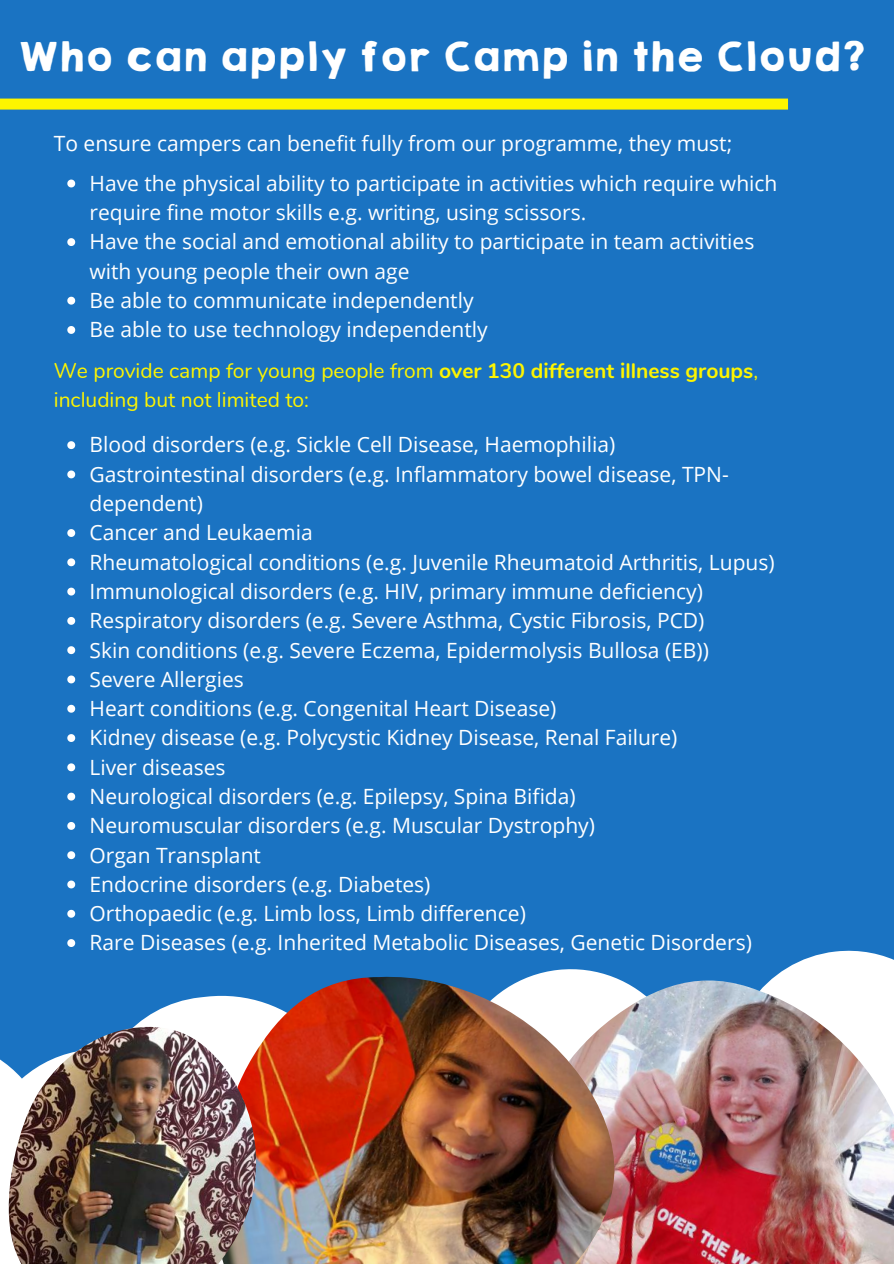
<style>
.page{position:relative;width:894px;height:1264px;background:#fff}
.page>*{position:absolute;margin:0;border:0;box-sizing:border-box;transform-origin:0 0}
.t1{font:36px "KGHAPPY Solid";color:#fff}
.t2{font:21px/29.2px "Open Sans";color:#fff}
.t3{font:21px/29.2px "Nunito";color:#fef500}
.s1{font-weight:700}
</style>
<div class="page">
<div style="left:0;top:0;width:893px;height:1263px;background:#1a73c2"></div>
<svg style="left:67px;top:441px;width:8px;height:8px"></svg>
<svg style="left:67px;top:470px;width:8px;height:8px"></svg>
<svg style="left:67px;top:529px;width:8px;height:8px"></svg>
<svg style="left:67px;top:558px;width:8px;height:8px"></svg>
<svg style="left:67px;top:587px;width:8px;height:8px"></svg>
<svg style="left:67px;top:617px;width:8px;height:8px"></svg>
<svg style="left:67px;top:646px;width:8px;height:8px"></svg>
<svg style="left:67px;top:675px;width:8px;height:8px"></svg>
<svg style="left:67px;top:704px;width:8px;height:8px"></svg>
<svg style="left:67px;top:734px;width:8px;height:8px"></svg>
<svg style="left:67px;top:763px;width:8px;height:8px"></svg>
<svg style="left:67px;top:792px;width:8px;height:8px"></svg>
<svg style="left:67px;top:822px;width:8px;height:7px"></svg>
<svg style="left:67px;top:851px;width:8px;height:8px"></svg>
<svg style="left:67px;top:880px;width:8px;height:8px"></svg>
<svg style="left:67px;top:909px;width:8px;height:8px"></svg>
<svg style="left:67px;top:179px;width:8px;height:8px"></svg>
<svg style="left:67px;top:238px;width:8px;height:8px"></svg>
<svg style="left:67px;top:297px;width:8px;height:7px"></svg>
<svg style="left:67px;top:326px;width:8px;height:8px"></svg>
<svg style="left:0;top:99px;width:787px;height:11px"></svg>
<svg style="left:67px;top:939px;width:826px;height:87px"></svg>
<img style="left:504px;top:967px;width:389px;height:296px">
<img style="left:215px;top:973px;width:401px;height:290px">
<img style="left:0;top:1026px;width:267px;height:237px">
<h1 class="t1" style="left:17px;top:29px;width:849px">Who can apply for Camp in the Cloud?</h1>
<p class="t2" style="left:54px;top:129px;width:679px">To ensure campers can benefit fully from our programme, they must;</p>
<p class="t2" style="left:89px;top:168px;width:689px">Have the physical ability to participate in activities which require which require fine motor skills e.g. writing, using scissors.<br>Have the social and emotional ability to participate in team activities with young people their own age<br>Be able to communicate independently<br>Be able to use technology independently</p>
<p class="t3" style="left:54px;top:356px;width:705px">We provide camp for young people from <span class="s1">over 130 different illness groups</span>, including but not limited to:</p>
<p class="t2" style="left:89px;top:429px;width:686px">Blood disorders (e.g. Sickle Cell Disease, Haemophilia)<br>Gastrointestinal disorders (e.g. Inflammatory bowel disease, TPN&shy;dependent)<br>Cancer and Leukaemia<br>Rheumatological conditions (e.g. Juvenile Rheumatoid Arthritis, Lupus)<br>Immunological disorders (e.g. HIV, primary immune deficiency)<br>Respiratory disorders (e.g. Severe Asthma, Cystic Fibrosis, PCD)<br>Skin conditions (e.g. Severe Eczema, Epidermolysis Bullosa (EB))<br>Severe Allergies<br>Heart conditions (e.g. Congenital Heart Disease)<br>Kidney disease (e.g. Polycystic Kidney Disease, Renal Failure)<br>Liver diseases<br>Neurological disorders (e.g. Epilepsy, Spina Bifida)<br>Neuromuscular disorders (e.g. Muscular Dystrophy)<br>Organ Transplant<br>Endocrine disorders (e.g. Diabetes)<br>Orthopaedic (e.g. Limb loss, Limb difference)<br>Rare Diseases (e.g. Inherited Metabolic Diseases, Genetic Disorders)</p>
</div>
